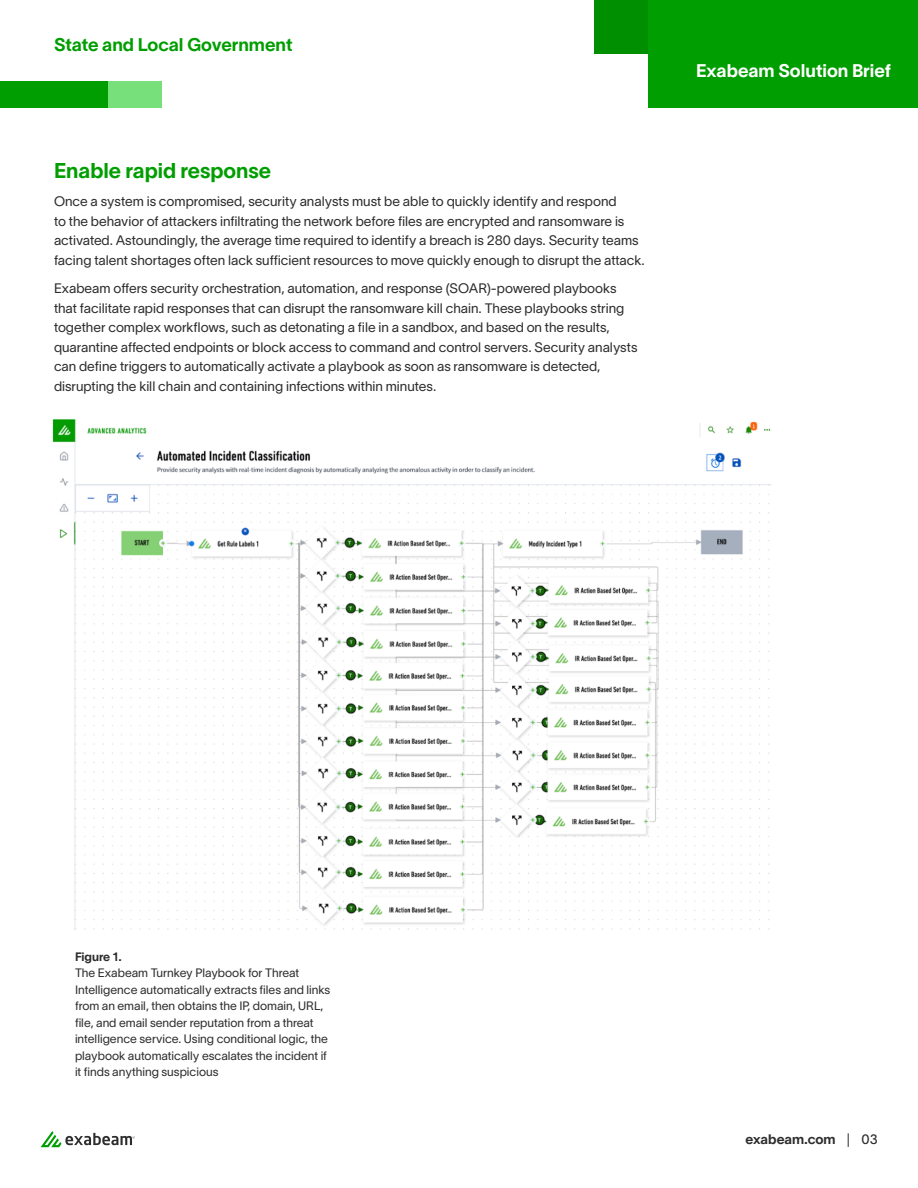
<style>
.page{position:relative;width:918px;height:1188px;background:#fff}
.page>*{position:absolute;margin:0;border:0;box-sizing:border-box;transform-origin:0 0}
.t1{font:21px "Lausanne 700";color:#009e00}
.t2{font:18px "Lausanne 700";color:#009e00}
.t3{font:18px "Lausanne 700";color:#fff}
.t4{font:13.5px/19.5px "Lausanne 300";color:#2d2d2d}
.t5{font:13.5px "Lausanne 700";color:#2d2d2d}
.t6{font:12px/16.5px "Lausanne 300";color:#2d2d2d}
.t7{font:12px "Lausanne 700";color:#2d2d2d}
.s1{font-family:"Lausanne 400"}
</style>
<div class="page">
<div style="left:648px;top:0;width:270px;height:108px;background:#009e00"></div>
<div style="left:594px;top:0;width:54px;height:54px;background:#008f00"></div>
<div style="left:0;top:81px;width:108px;height:27px;background:#009e00"></div>
<div style="left:108px;top:81px;width:54px;height:27px;background:#78e07a"></div>
<svg style="left:41px;top:1131px;width:94px;height:16px"></svg>
<img style="left:52px;top:419px;width:719px;height:511px">
<h2 class="t2" style="left:54px;top:33px;width:240px">State and Local Government</h2>
<h1 class="t1" style="left:54px;top:157px;width:219px">Enable rapid response</h1>
<p class="t4" style="left:54px;top:191px;width:592px">Once a system is compromised, security analysts must be able to quickly identify and respond<br>to the behavior of attackers infiltrating the network before files are encrypted and ransomware is activated. Astoundingly, the average time required to identify a breach is 280 days. Security teams facing talent shortages often lack sufficient resources to move quickly enough to disrupt the attack.</p>
<p class="t4" style="left:54px;top:278px;width:585px">Exabeam offers security orchestration, automation, and response (SOAR)-powered playbooks that facilitate rapid responses that can disrupt the ransomware kill chain. These playbooks string together complex workflows, such as detonating a file in a sandbox, and based on the results, quarantine affected endpoints or block access to command and control servers. Security analysts can define triggers to automatically activate a playbook as soon as ransomware is detected, disrupting the kill chain and containing infections within minutes.</p>
<h2 class="t3" style="left:696px;top:60px;width:196px">Exabeam Solution Brief</h2>
<p class="t7" style="left:75px;top:949px;width:48px">Figure 1.</p>
<p class="t6" style="left:75px;top:964px;width:257px">The Exabeam Turnkey Playbook for Threat Intelligence automatically extracts files and links from an email, then obtains the IP, domain, URL, file, and email sender reputation from a threat intelligence service. Using conditional logic, the playbook automatically escalates the incident if it finds anything suspicious</p>
<p class="t5" style="left:745px;top:1130px;width:134px">exabeam.com <span class="s1">| 03</span></p>
</div>
